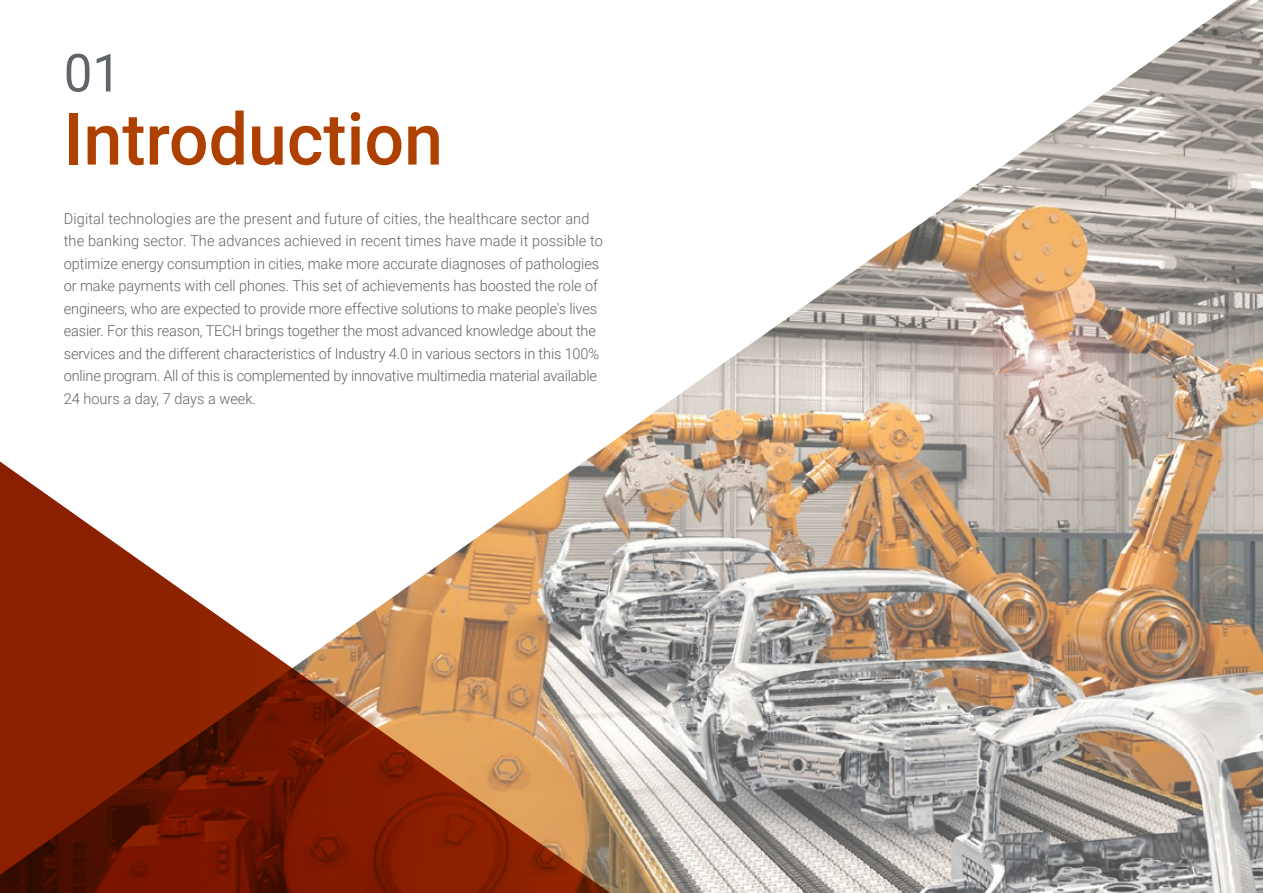
<style>
.page{position:relative;width:1263px;height:893px;background:#fff}
.page>*{position:absolute;margin:0;border:0;box-sizing:border-box;transform-origin:0 0}
.t1{font:500 72px "Roboto";color:#ae4000}
.t2{font:52.5px "Roboto";color:#61646a}
.t3{font:300 15px/22.5px "Roboto";letter-spacing:-.01em;color:#61646a}
</style>
<div class="page">
<img style="left:607px;top:0;width:656px;height:893px">
<svg style="left:0;top:446px;width:640px;height:447px"></svg>
<h2 class="t2" style="left:64px;top:36px;width:59px">01</h2>
<h1 class="t1" style="left:64px;top:89px;width:381px">Introduction</h1>
<p class="t3" style="left:64px;top:207px;width:541px">Digital technologies are the present and future of cities, the healthcare sector and the banking sector. The advances achieved in recent times have made it possible to optimize energy consumption in cities, make more accurate diagnoses of pathologies or make payments with cell phones. This set of achievements has boosted the role of engineers, who are expected to provide more effective solutions to make people's lives easier. For this reason, TECH brings together the most advanced knowledge about the services and the different characteristics of Industry 4.0 in various sectors in this 100% online program. All of this is complemented by innovative multimedia material available 24 hours a day, 7 days a week.</p>
</div>
